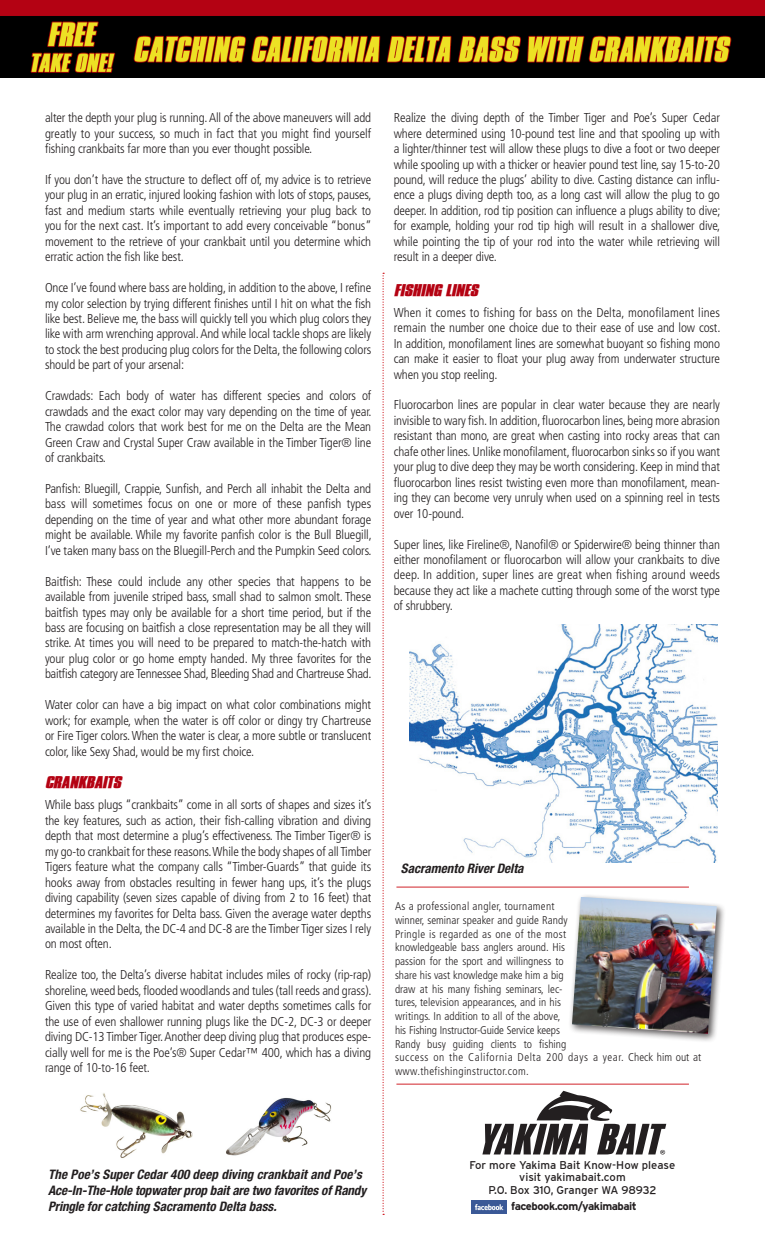
<style>
.page{position:relative;width:765px;height:1260px;background:#fff}
.page>*{position:absolute;margin:0;border:0;box-sizing:border-box;transform-origin:0 0}
.t1{font:italic 800 14.38px "Commador Extended";letter-spacing:-.01em;color:#b40212}
.t2{font:italic 700 condensed 13.12px/15.8px "Helvetica Neue";color:#231f20}
.t3{font:300 condensed 12.88px/15.5px "Frutiger LT Std";letter-spacing:-.01em;color:#231f20;text-align:justify}
.t4{font:300 condensed 11.25px/13.8px "Frutiger LT Std";color:#231f20}
.t5{font:11.25px "Interstate";color:#231f20}
.t6{font:300 condensed 11.25px "Frutiger LT Std";letter-spacing:.025em;color:#231f20}
.t7{font:700 11.25px "Interstate";letter-spacing:-.04em;color:#231f20}
</style>
<div class="page">
<img style="left:410px;top:625px;width:308px;height:237px">
<svg style="left:382px;top:273px;width:2px;height:942px"></svg>
<hr style="left:396px;top:887px;width:293px;height:1px;background:#d1232a">
<hr style="left:396px;top:1084px;width:293px;height:1px;background:#d1232a">
<svg style="left:482px;top:1091px;width:184px;height:63px"></svg>
<img style="left:0;top:0;width:765px;height:77px">
<div style="left:568px;top:893px;width:158px;height:150px;background:#231f20;opacity:.75"></div>
<img style="left:572px;top:897px;width:145px;height:137px">
<img style="left:471px;top:1201px;width:36px;height:13px">
<img style="left:226px;top:1097px;width:106px;height:59px">
<img style="left:80px;top:1093px;width:113px;height:65px">
<p class="t3" style="left:45px;top:110px;width:328px">alter the depth your plug is running. All of the above maneuvers will add greatly to your success, so much in fact that you might find yourself fishing crankbaits far more than you ever thought possible.</p>
<p class="t3" style="left:45px;top:172px;width:328px">If you don’t have the structure to deflect off of, my advice is to retrieve your plug in an erratic, injured looking fashion with lots of stops, pauses, fast and medium starts while eventually retrieving your plug back to you for the next cast. It’s important to add every conceivable “bonus” movement to the retrieve of your crankbait until you determine which erratic action the fish like best.</p>
<p class="t3" style="left:45px;top:280px;width:328px">Once I’ve found where bass are holding, in addition to the above, I refine my color selection by trying different finishes until I hit on what the fish like best. Believe me, the bass will quickly tell you which plug colors they like with arm wrenching approval. And while local tackle shops are likely to stock the best producing plug colors for the Delta, the following colors should be part of your arsenal:</p>
<p class="t3" style="left:45px;top:388px;width:328px">Crawdads: Each body of water has different species and colors of crawdads and the exact color may vary depending on the time of year.<br>The crawdad colors that work best for me on the Delta are the Mean Green Craw and Crystal Super Craw available in the Timber Tiger® line of crankbaits.</p>
<p class="t3" style="left:45px;top:481px;width:328px">Panfish: Bluegill, Crappie, Sunfish, and Perch all inhabit the Delta and bass will sometimes focus on one or more of these panfish types depending on the time of year and what other more abundant forage might be available. While my favorite panfish color is the Bull Bluegill, I’ve taken many bass on the Bluegill-Perch and the Pumpkin Seed colors.</p>
<p class="t3" style="left:45px;top:574px;width:328px">Baitfish: These could include any other species that happens to be available from juvenile striped bass, small shad to salmon smolt. These baitfish types may only be available for a short time period, but if the bass are focusing on baitfish a close representation may be all they will strike. At times you will need to be prepared to match-the-hatch with your plug color or go home empty handed. My three favorites for the baitfish category are Tennessee Shad, Bleeding Shad and Chartreuse Shad.</p>
<p class="t3" style="left:45px;top:697px;width:328px">Water color can have a big impact on what color combinations might work; for example, when the water is off color or dingy try Chartreuse or Fire Tiger colors. When the water is clear, a more subtle or translucent color, like Sexy Shad, would be my first choice.</p>
<p class="t1" style="left:45px;top:772px;width:77px">CRANKBAITS</p>
<p class="t3" style="left:45px;top:797px;width:328px">While bass plugs “crankbaits” come in all sorts of shapes and sizes it’s the key features, such as action, their fish-calling vibration and diving depth that most determine a plug’s effectiveness. The Timber Tiger® is my go-to crankbait for these reasons. While the body shapes of all Timber Tigers feature what the company calls “Timber-Guards” that guide its hooks away from obstacles resulting in fewer hang ups, it’s the plugs diving capability (seven sizes capable of diving from 2 to 16 feet) that determines my favorites for Delta bass. Given the average water depths available in the Delta, the DC-4 and DC-8 are the Timber Tiger sizes I rely on most often.</p>
<p class="t3" style="left:45px;top:967px;width:328px">Realize too, the Delta’s diverse habitat includes miles of rocky (rip-rap) shoreline, weed beds, flooded woodlands and tules (tall reeds and grass).<br>Given this type of varied habitat and water depths sometimes calls for the use of even shallower running plugs like the DC-2, DC-3 or deeper diving DC-13 Timber Tiger. Another deep diving plug that produces espe&shy;cially well for me is the Poe’s® Super Cedar™ 400, which has a diving range of 10-to-16 feet.</p>
<p class="t3" style="left:394px;top:110px;width:328px">Realize the diving depth of the Timber Tiger and Poe’s Super Cedar where determined using 10-pound test line and that spooling up with a lighter/thinner test will allow these plugs to dive a foot or two deeper while spooling up with a thicker or heavier pound test line, say 15-to-20 pound, will reduce the plugs’ ability to dive. Casting distance can influ&shy;ence a plugs diving depth too, as a long cast will allow the plug to go deeper. In addition, rod tip position can influence a plugs ability to dive; for example, holding your rod tip high will result in a shallower dive, while pointing the tip of your rod into the water while retrieving will result in a deeper dive.</p>
<p class="t1" style="left:394px;top:280px;width:86px">FISHING LINES</p>
<p class="t3" style="left:394px;top:305px;width:328px">When it comes to fishing for bass on the Delta, monofilament lines remain the number one choice due to their ease of use and low cost.<br>In addition, monofilament lines are somewhat buoyant so fishing mono can make it easier to float your plug away from underwater structure when you stop reeling.</p>
<p class="t3" style="left:394px;top:397px;width:328px">Fluorocarbon lines are popular in clear water because they are nearly invisible to wary fish. In addition, fluorocarbon lines, being more abrasion resistant than mono, are great when casting into rocky areas that can chafe other lines. Unlike monofilament, fluorocarbon sinks so if you want your plug to dive deep they may be worth considering. Keep in mind that fluorocarbon lines resist twisting even more than monofilament, mean&shy;ing they can become very unruly when used on a spinning reel in tests over 10-pound.</p>
<p class="t3" style="left:394px;top:537px;width:328px">Super lines, like Fireline®, Nanofil® or Spiderwire® being thinner than either monofilament or fluorocarbon will allow your crankbaits to dive deep. In addition, super lines are great when fishing around weeds because they act like a machete cutting through some of the worst type of shrubbery.</p>
<p class="t2" style="left:401px;top:860px;width:124px">Sacramento River Delta</p>
<p class="t6" style="left:395px;top:900px;width:161px">As a professional angler, tournament</p>
<p class="t4" style="left:395px;top:913px;width:308px">winner, seminar speaker and guide Randy<br>Pringle is regarded as one of the most<br>knowledgeable bass anglers around. His<br>passion for the sport and willingness to<br>share his vast knowledge make him a big<br>draw at his many fishing seminars, lec-<br>tures, television appearances, and in his<br>writings. In addition to all of the above,<br>his Fishing Instructor-Guide Service keeps<br>Randy busy guiding clients to fishing<br>success on the California Delta 200 days a year. Check him out at www.thefishinginstructor.com.</p>
<p class="t2" style="left:48px;top:1167px;width:320px">The Poe’s Super Cedar 400 deep diving crankbait and Poe’s<br>Ace-In-The-Hole topwater prop bait are two favorites of Randy<br>Pringle for catching Sacramento Delta bass.</p>
<p class="t5" style="left:470px;top:1158px;width:207px">For more Yakima Bait Know-How please</p>
<p class="t5" style="left:519px;top:1171px;width:108px">visit yakimabait.com</p>
<p class="t5" style="left:489px;top:1183px;width:169px">P.O. Box 310, Granger WA 98932</p>
<p class="t7" style="left:511px;top:1200px;width:127px">facebook.com/yakimabait</p>
</div>
